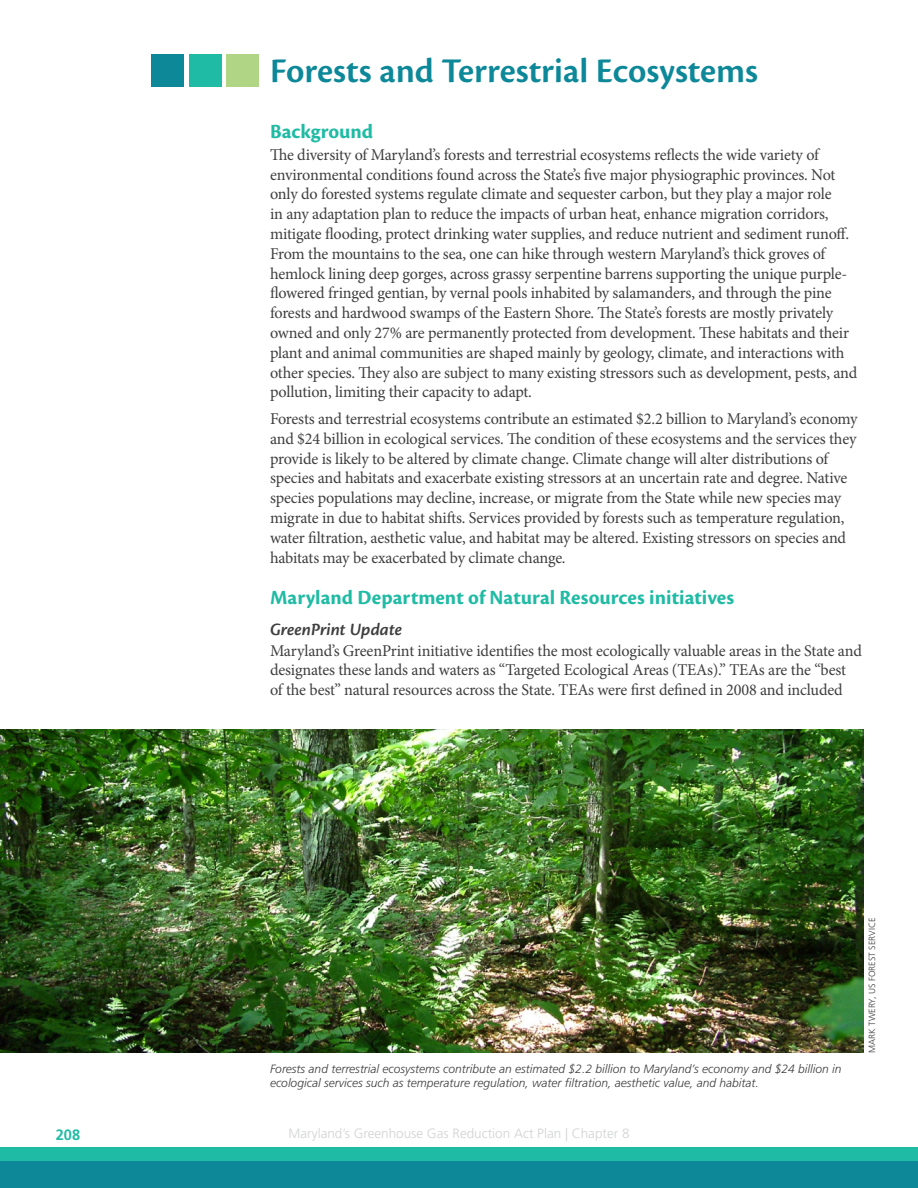
<style>
.page{position:relative;width:918px;height:1188px;background:#fff}
.page>*{position:absolute;margin:0;border:0;box-sizing:border-box;transform-origin:0 0}
.Heading_1_bold_24pt{font:600 36px "Cronos Pro";color:#0d8899}
.Heading_2{font:700 21px "Cronos Pro";color:#1fbba4}
.Heading_4{font:italic 600 18px "Cronos Pro";color:#3e3e3f}
.t1{font:16.5px/19.8px "Minion Pro";letter-spacing:-.01em;color:#3e3e3f}
.t2{font:700 15px "Frutiger LT Std";color:#1fbba4}
.t3{font:300 13.5px "Frutiger LT Std";color:#d1d2d4}
.Photo_legend{font:italic 300 12px/14.4px "Frutiger LT Std";color:#3e3e3f}
.Photo_credit{font:300 9px "Frutiger";color:#3e3e3f}
</style>
<div class="page">
<div style="left:0;top:1148px;width:918px;height:40px;background:#0d8899"></div>
<div style="left:0;top:1148px;width:918px;height:13px;background:#1fbba4"></div>
<div style="left:151px;top:54px;width:33px;height:32px;background:#0d8899"></div>
<div style="left:189px;top:54px;width:32px;height:32px;background:#1fbba4"></div>
<div style="left:227px;top:54px;width:32px;height:32px;background:#afd585"></div>
<img style="left:0;top:729px;width:864px;height:324px">
<p class="Heading_1_bold_24pt" style="left:270px;top:50px;width:490px">Forests and Terrestrial Ecosystems</p>
<p class="Heading_2" style="left:270px;top:119px;width:105px">Background</p>
<p class="t1" style="left:270px;top:145px;width:589px">The diversity of Maryland’s forests and terrestrial ecosystems reflects the wide variety of environmental conditions found across the State’s five major physiographic provinces. Not only do forested systems regulate climate and sequester carbon, but they play a major role<br>in any adaptation plan to reduce the impacts of urban heat, enhance migration corridors, mitigate flooding, protect drinking water supplies, and reduce nutrient and sediment runoff.<br>From the mountains to the sea, one can hike through western Maryland’s thick groves of hemlock lining deep gorges, across grassy serpentine barrens supporting the unique purple&shy;flowered fringed gentian, by vernal pools inhabited by salamanders, and through the pine forests and hardwood swamps of the Eastern Shore. The State’s forests are mostly privately owned and only 27% are permanently protected from development. These habitats and their plant and animal communities are shaped mainly by geology, climate, and interactions with other species. They also are subject to many existing stressors such as development, pests, and pollution, limiting their capacity to adapt.</p>
<p class="t1" style="left:270px;top:409px;width:589px">Forests and terrestrial ecosystems contribute an estimated $2.2 billion to Maryland’s economy and $24 billion in ecological services. The condition of these ecosystems and the services they provide is likely to be altered by climate change. Climate change will alter distributions of species and habitats and exacerbate existing stressors at an uncertain rate and degree. Native species populations may decline, increase, or migrate from the State while new species may migrate in due to habitat shifts. Services provided by forests such as temperature regulation, water filtration, aesthetic value, and habitat may be altered. Existing stressors on species and habitats may be exacerbated by climate change.</p>
<p class="Heading_2" style="left:270px;top:586px;width:466px">Maryland Department of Natural Resources initiatives</p>
<p class="Heading_4" style="left:270px;top:619px;width:134px">GreenPrint Update</p>
<p class="t1" style="left:270px;top:641px;width:593px">Maryland’s GreenPrint initiative identifies the most ecologically valuable areas in the State and designates these lands and waters as “Targeted Ecological Areas (TEAs).” TEAs are the “best of the best” natural resources across the State. TEAs were first defined in 2008 and included</p>
<p class="Photo_legend" style="left:270px;top:1062px;width:573px">Forests and terrestrial ecosystems contribute an estimated $2.2 billion to Maryland’s economy and $24 billion in ecological services such as temperature regulation, water filtration, aesthetic value, and habitat.</p>
<p class="t2" style="left:56px;top:1126px;width:26px">208</p>
<p class="t3" style="left:288px;top:1126px;width:343px">Maryland’s Greenhouse Gas Reduction Act Plan | Chapter 8</p>
<p class="Photo_credit" style="left:867px;top:1053px;width:137px;rotate:-90deg">MARK TWERY, US FOREST SERVICE</p>
</div>
